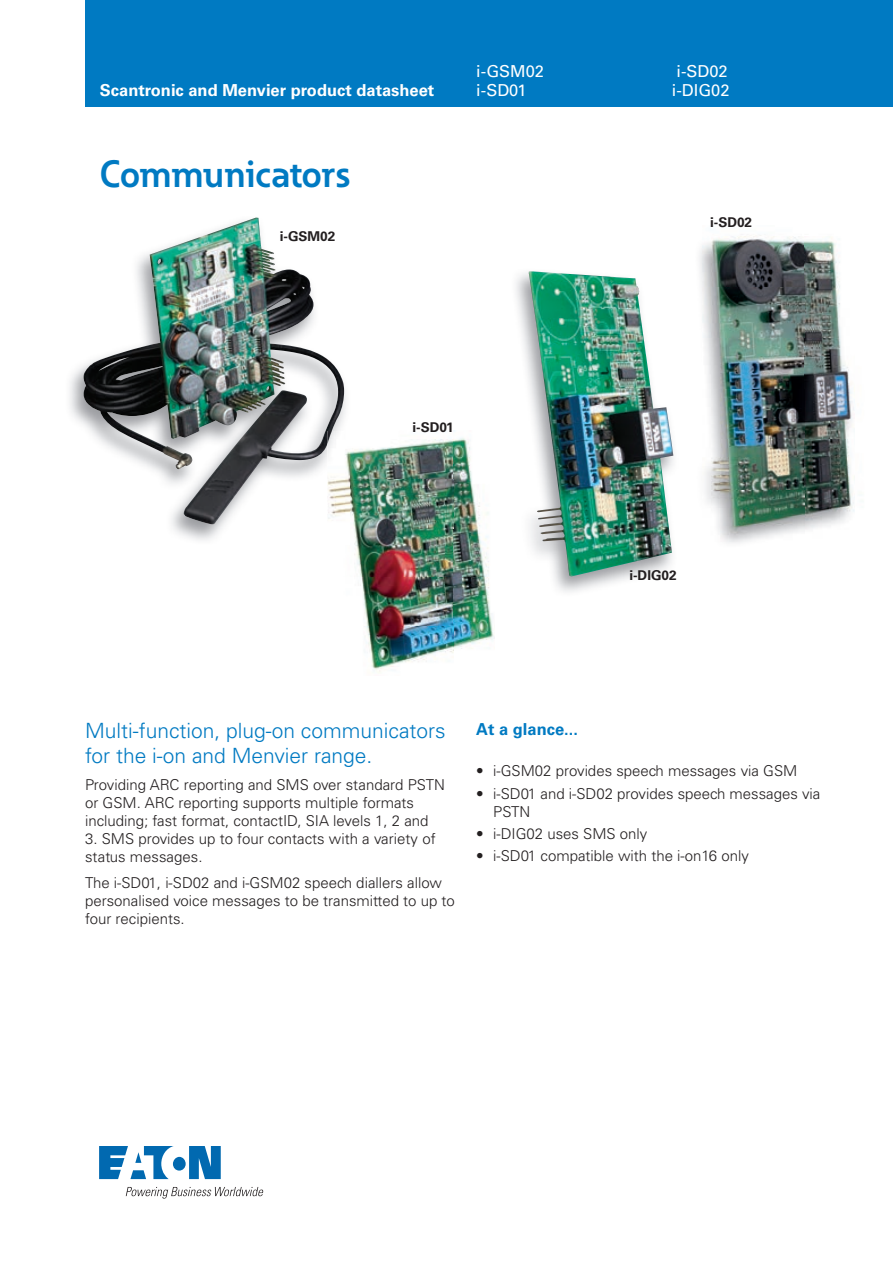
<style>
.page{position:relative;width:893px;height:1263px;background:#fff}
.page>*{position:absolute;margin:0;border:0;box-sizing:border-box;transform-origin:0 0}
.t1{font:700 37.5px "Eaton";color:#007ac2}
.t2{font:300 21px/25.2px "Univers LT Std";color:#007ac2}
.t3{font:700 16.5px "Univers LT Std";color:#fff}
.t4{font:16.5px/18.8px "Univers LT Std";color:#fff}
.t5{font:700 16.5px "Univers LT Std";color:#007ac2}
.t6{font:300 15px/18px "Univers LT Std";color:#231f20}
.t7{font:700 13.5px "Univers LT Std";color:#231f20}
</style>
<div class="page">
<img style="left:527px;top:271px;width:146px;height:305px">
<div style="left:85px;top:0;width:808px;height:106px;background:#007ac2"></div>
<svg style="left:100px;top:1146px;width:121px;height:33px"></svg>
<svg style="left:126px;top:1187px;width:138px;height:11px"></svg>
<img style="left:69px;top:217px;width:272px;height:323px">
<img style="left:84px;top:255px;width:201px;height:215px">
<img style="left:731px;top:235px;width:44px;height:2px">
<img style="left:702px;top:237px;width:153px;height:304px">
<img style="left:350px;top:439px;width:103px;height:89px">
<img style="left:453px;top:438px;width:42px;height:215px">
<img style="left:354px;top:528px;width:99px;height:145px">
<img style="left:327px;top:431px;width:23px;height:109px">
<svg style="left:327px;top:431px;width:5px;height:13px"></svg>
<p class="t3" style="left:100px;top:80px;width:336px">Scantronic and Menvier product datasheet</p>
<h1 class="t1" style="left:100px;top:150px;width:252px">Communicators</h1>
<p class="t7" style="left:280px;top:228px;width:57px">i-GSM02</p>
<p class="t4" style="left:476px;top:62px;width:69px">i-GSM02 i-SD01</p>
<p class="t4" style="left:672px;top:62px;width:59px">i-SD02 i-DIG02</p>
<p class="t7" style="left:710px;top:214px;width:44px">i-SD02</p>
<p class="t7" style="left:412px;top:420px;width:43px">i-SD01</p>
<p class="t7" style="left:629px;top:568px;width:49px">i-DIG02</p>
<h2 class="t2" style="left:85px;top:718px;width:362px">Multi-function, plug-on communicators for the i-on and Menvier range.</h2>
<p class="t6" style="left:85px;top:775px;width:361px">Providing ARC reporting and SMS over standard PSTN or GSM. ARC reporting supports multiple formats including; fast format, contactID, SIA levels 1, 2 and</p>
<p class="t6" style="left:85px;top:829px;width:352px">3. SMS provides up to four contacts with a variety of status messages.</p>
<p class="t6" style="left:85px;top:874px;width:371px">The i-SD01, i-SD02 and i-GSM02 speech diallers allow personalised voice messages to be transmitted to up to four recipients.</p>
<p class="t5" style="left:476px;top:719px;width:103px">At a glance...</p>
<p class="t6" style="left:476px;top:762px;width:323px">• i-GSM02 provides speech messages via GSM</p>
<p class="t6" style="left:493px;top:784px;width:329px;text-indent:-17px">• i-SD01 and i-SD02 provides speech messages via<br>PSTN</p>
<p class="t6" style="left:476px;top:824px;width:173px">• i-DIG02 uses SMS only</p>
<p class="t6" style="left:476px;top:847px;width:274px">• i-SD01 compatible with the i-on16 only</p>
</div>
